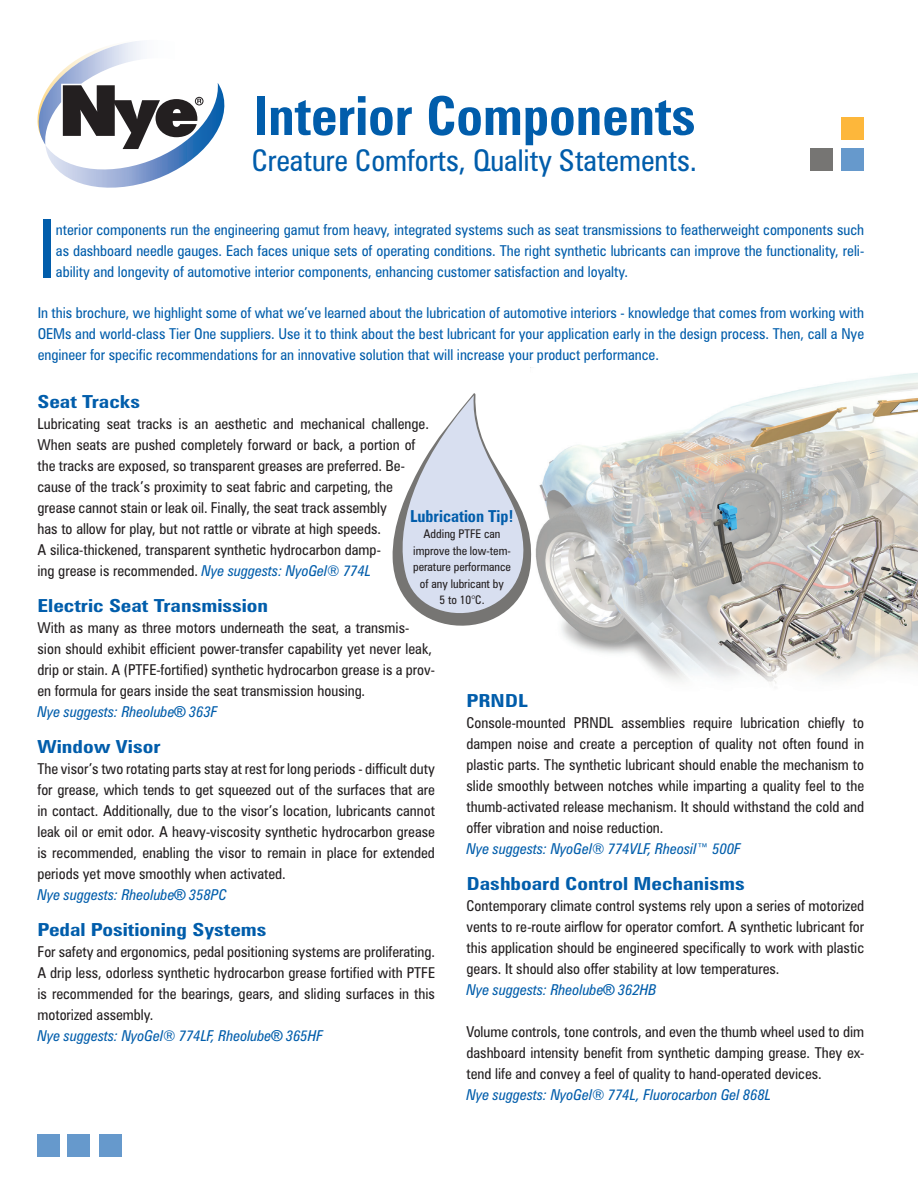
<style>
.page{position:relative;width:918px;height:1188px;background:#fff}
.page>*{position:absolute;margin:0;border:0;box-sizing:border-box;transform-origin:0 0}
.t1{font:condensed 80.7px "Zurich BT";color:#015dab}
.t2{font:700 condensed 54px "Zurich BT";color:#015dab}
.t3{font:condensed 30px "Zurich BT";color:#015dab}
.t4{font:700 condensed 18px "Zurich BT";color:#015dab;scale:1.2 1}
.t5{font:700 condensed 16.5px "Zurich BT";color:#015dab}
.t6{font:condensed 15px/21px "Zurich BT";color:#231f20;text-align:justify}
.t7{font:condensed 15px/21px "Zurich BT";color:#015dab;text-align:justify}
.t8{font:italic condensed 15px "Zurich BT";color:#015dab}
.t9{font:condensed 12px/16.5px "Zurich BT";color:#231f20;text-align:center}
.s1{font-style:italic;color:#015dab}
.s2{font-family:"Helvetica";font-style:normal;font-stretch:normal}
</style>
<div class="page">
<svg style="left:37px;top:41px;width:188px;height:147px"></svg>
<div style="left:842px;top:117px;width:22px;height:23px;background:#fdb73b"></div>
<div style="left:810px;top:148px;width:23px;height:23px;background:#767573"></div>
<div style="left:842px;top:148px;width:22px;height:23px;background:#69c"></div>
<div style="left:38px;top:1135px;width:22px;height:22px;background:#69c"></div>
<div style="left:68px;top:1135px;width:22px;height:22px;background:#69c"></div>
<div style="left:99px;top:1135px;width:23px;height:22px;background:#69c"></div>
<img style="left:542px;top:373px;width:376px;height:311px">
<svg style="left:392px;top:393px;width:150px;height:233px"></svg>
<p class="t2" style="left:253px;top:83px;width:444px">Interior Components</p>
<p class="t3" style="left:252px;top:142px;width:447px">Creature Comforts, Quality Statements.</p>
<p class="t1" style="left:38px;top:200px;width:20px">I</p>
<p class="t7" style="left:56px;top:219px;width:810px">nterior components run the engineering gamut from heavy, integrated systems such as seat transmissions to featherweight components such as dashboard needle gauges. Each faces unique sets of operating conditions. The right synthetic lubricants can improve the functionality, reli&shy;ability and longevity of automotive interior components, enhancing customer satisfaction and loyalty.</p>
<p class="t7" style="left:38px;top:303px;width:828px">In this brochure, we highlight some of what we’ve learned about the lubrication of automotive interiors - knowledge that comes from working with OEMs and world-class Tier One suppliers. Use it to think about the best lubricant for your application early in the design process. Then, call a Nye engineer for specific recommendations for an innovative solution that will increase your product performance.</p>
<p class="t4" style="left:38px;top:390px;width:87px">Seat Tracks</p>
<p class="t6" style="left:38px;top:413px;width:393px;text-align:left">Lubricating seat tracks is an aesthetic and mechanical challenge.<br>When seats are pushed completely forward or back, a portion of the tracks are exposed, so transparent greases are preferred. Be&shy;cause of the track’s proximity to seat fabric and carpeting, the grease cannot stain or leak oil. Finally, the seat track assembly<br>has to allow for play, but not rattle or vibrate at high speeds.<br>A silica-thickened, transparent synthetic hydrocarbon damp-<br>ing grease is recommended. <span class="s1">Nye suggests: NyoGel® 774L</span></p>
<p class="t4" style="left:38px;top:594px;width:194px">Electric Seat Transmission</p>
<p class="t6" style="left:38px;top:617px;width:399px;text-align:left">With as many as three motors underneath the seat, a transmis&shy;sion should exhibit efficient power-transfer capability yet never leak, drip or stain. A (PTFE-fortified) synthetic hydrocarbon grease is a prov&shy;en formula for gears inside the seat transmission housing.</p>
<p class="t8" style="left:38px;top:702px;width:181px">Nye suggests: Rheolube<span class="s2">®</span> 363F</p>
<p class="t4" style="left:38px;top:735px;width:104px">Window Visor</p>
<p class="t6" style="left:38px;top:758px;width:399px">The visor’s two rotating parts stay at rest for long periods - difficult duty for grease, which tends to get squeezed out of the surfaces that are in contact. Additionally, due to the visor’s location, lubricants cannot leak oil or emit odor. A heavy-viscosity synthetic hydrocarbon grease is recommended, enabling the visor to remain in place for extended periods yet move smoothly when activated.</p>
<p class="t8" style="left:38px;top:885px;width:191px">Nye suggests: Rheolube<span class="s2">®</span> 358PC</p>
<p class="t4" style="left:38px;top:918px;width:192px">Pedal Positioning Systems</p>
<p class="t6" style="left:38px;top:941px;width:399px">For safety and ergonomics, pedal positioning systems are proliferating.<br>A drip less, odorless synthetic hydrocarbon grease fortified with PTFE is recommended for the bearings, gears, and sliding surfaces in this motorized assembly.</p>
<p class="t8" style="left:38px;top:1026px;width:287px">Nye suggests: NyoGel® 774LF, Rheolube<span class="s2">®</span> 365HF</p>
<p class="t5" style="left:410px;top:506px;width:105px">Lubrication Tip!</p>
<p class="t9" style="left:413px;top:526px;width:99px">Adding PTFE can improve the low-tem&shy;perature performance of any lubricant by<br>5 to 10°C.</p>
<p class="t4" style="left:466px;top:690px;width:53px">PRNDL</p>
<p class="t6" style="left:466px;top:712px;width:399px">Console-mounted PRNDL assemblies require lubrication chiefly to dampen noise and create a perception of quality not often found in plastic parts. The synthetic lubricant should enable the mechanism to slide smoothly between notches while imparting a quality feel to the thumb-activated release mechanism. It should withstand the cold and offer vibration and noise reduction.</p>
<p class="t8" style="left:466px;top:840px;width:276px">Nye suggests: NyoGel® 774VLF, Rheosil™ 500F</p>
<p class="t4" style="left:466px;top:873px;width:233px">Dashboard Control Mechanisms</p>
<p class="t6" style="left:466px;top:895px;width:399px">Contemporary climate control systems rely upon a series of motorized vents to re-route airflow for operator comfort. A synthetic lubricant for this application should be engineered specifically to work with plastic gears. It should also offer stability at low temperatures.</p>
<p class="t8" style="left:466px;top:981px;width:191px">Nye suggests: Rheolube<span class="s2">®</span> 362HB</p>
<p class="t6" style="left:466px;top:1021px;width:399px">Volume controls, tone controls, and even the thumb wheel used to dim dashboard intensity benefit from synthetic damping grease. They ex&shy;tend life and convey a feel of quality to hand-operated devices.</p>
<p class="t8" style="left:466px;top:1086px;width:306px">Nye suggests: NyoGel® 774L, Fluorocarbon Gel 868L</p>
</div>
